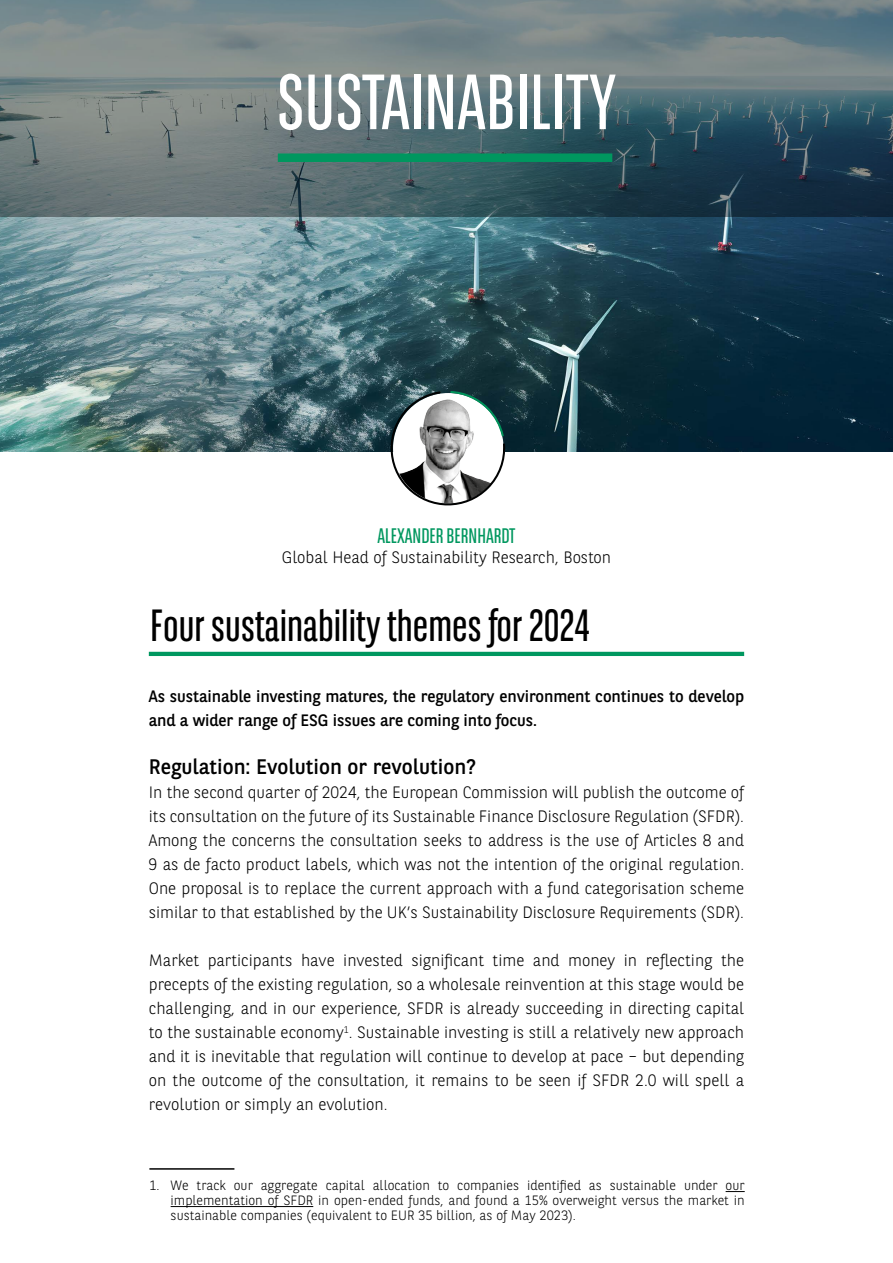
<style>
.page{position:relative;width:893px;height:1263px;background:#fff}
.page>*{position:absolute;margin:0;border:0;box-sizing:border-box;transform-origin:0 0}
.t1{font:78px "BNPP Sans Condensed";color:#fff}
.t2{font:45px "BNPP Sans Condensed";color:#000}
.t3{font:21px "BNPP Sans";color:#000}
.t4{font:21px "BNPP Sans Condensed";color:#00975f}
.t5{font:300 16.5px/24px "BNPP Sans";color:#000;text-align:justify}
.t6{font:16.5px/24px "BNPP Sans";letter-spacing:-.005em;color:#000}
.t7{font:300 16.5px "BNPP Rounded";color:#000}
.t8{font:300 13.5px/15px "BNPP Sans";color:#000;text-align:justify}
</style>
<div class="page">
<img style="left:0;top:217px;width:893px;height:234px">
<svg style="left:0;top:0;width:893px;height:217px;background:#5e7177"></svg>
<div style="left:278px;top:153px;width:334px;height:9px;background:#00975f"></div>
<svg style="left:391px;top:391px;width:114px;height:114px"></svg>
<hr style="left:149px;top:652px;width:595px;height:4px;background:#00975f">
<svg style="left:726px;top:1191px;width:19px;height:1px"></svg>
<hr style="left:171px;top:1206px;width:142px;height:1px;background:#000">
<hr style="left:149px;top:1168px;width:85px;height:2px;background:#000">
<h1 class="t1" style="left:277px;top:53px;width:341px">SUSTAINABILITY</h1>
<p class="t4" style="left:377px;top:523px;width:140px">ALEXANDER BERNHARDT</p>
<p class="t7" style="left:282px;top:547px;width:331px">Global Head of Sustainability Research, Boston</p>
<h2 class="t2" style="left:150px;top:598px;width:441px">Four sustainability themes for 2024</h2>
<p class="t6" style="left:149px;top:684px;width:597px">As sustainable investing matures, the regulatory environment continues to develop and a wider range of ESG issues are coming into focus.</p>
<p class="t3" style="left:149px;top:752px;width:329px">Regulation: Evolution or revolution?</p>
<p class="t5" style="left:149px;top:779px;width:597px">In the second quarter of 2024, the European Commission will publish the outcome of its consultation on the future of its Sustainable Finance Disclosure Regulation (SFDR).<br>Among the concerns the consultation seeks to address is the use of Articles 8 and 9 as de facto product labels, which was not the intention of the original regulation.<br>One proposal is to replace the current approach with a fund categorisation scheme similar to that established by the UK’s Sustainability Disclosure Requirements (SDR).</p>
<p class="t5" style="left:149px;top:948px;width:597px">Market participants have invested significant time and money in reflecting the precepts of the existing regulation, so a wholesale reinvention at this stage would be challenging, and in our experience, SFDR is already succeeding in directing capital to the sustainable economy<sup>1</sup>. Sustainable investing is still a relatively new approach and it is inevitable that regulation will continue to develop at pace – but depending on the outcome of the consultation, it remains to be seen if SFDR 2.0 will spell a revolution or simply an evolution.</p>
<p class="t8" style="left:171px;top:1177px;width:576px;text-indent:-21px">1. We track our aggregate capital allocation to companies identified as sustainable under our implementation of SFDR in open-ended funds, and found a 15% overweight versus the market in sustainable companies (equivalent to EUR 35 billion, as of May 2023).</p>
</div>
